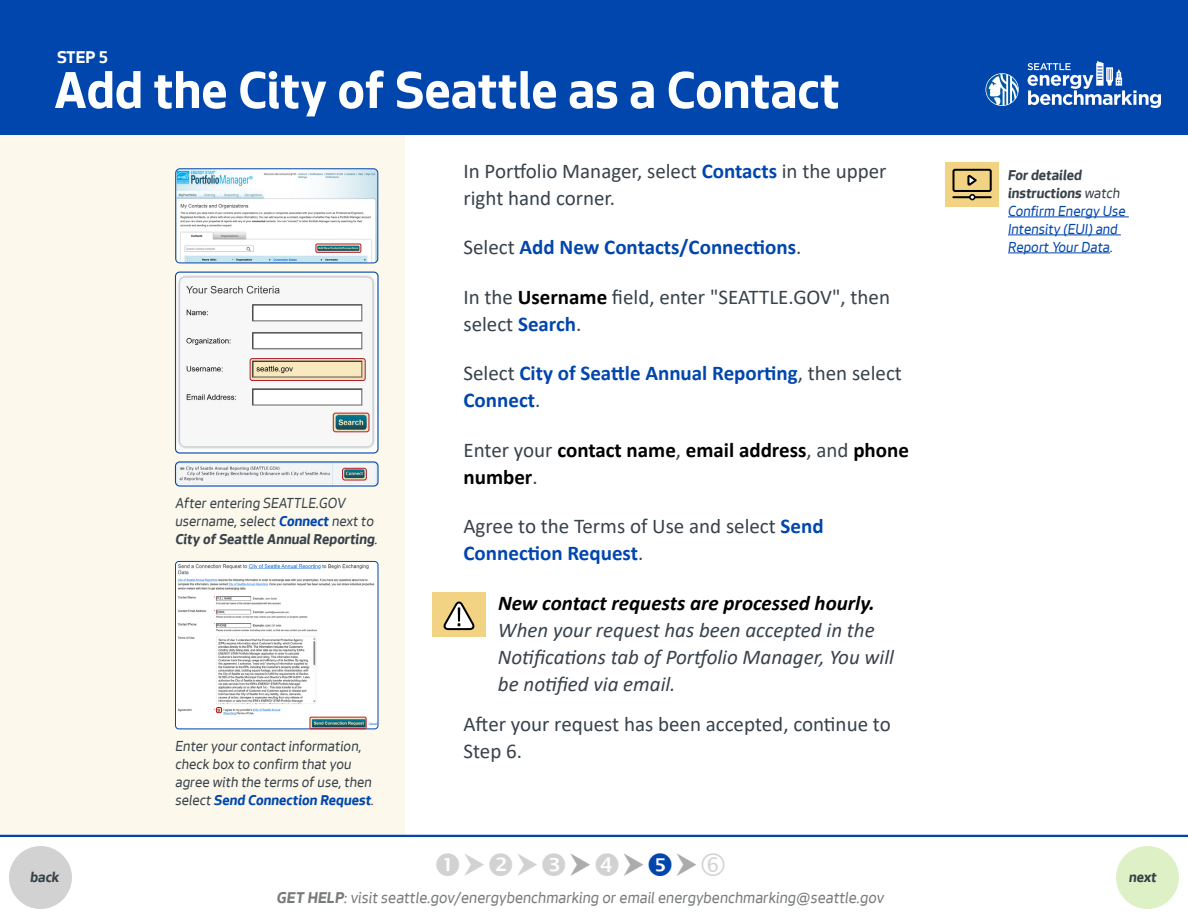
<style>
.page{position:relative;width:1188px;height:918px;background:#fff}
.page>*{position:absolute;margin:0;border:0;box-sizing:border-box;transform-origin:0 0}
.Headline{font:700 54px "Seattle Text";color:#fff}
.Body_Checkbox{font:21px/27px "Calibri";color:#37424a}
.Body_Alert{font:italic 21px/27px "Calibri";color:#37424a}
.Body_Checkbox-2{font:700 21px/27px "Calibri";color:#0046ad}
.Body_Checkbox-3{font:700 21px/27px "Calibri";color:#000}
.Step__above_Headline{font:700 18px "Seattle Text";color:#fff}
.Help_Desk__footer{font:italic 16.5px "Seattle Text";color:#787b7d}
.Caption_Tip{font:italic 15px/18px "Seattle Text";color:#37424a}
.Tip{font:italic 15px/18px "Seattle Text";color:#0046ad}
.t1{font:italic 700 15px "Seattle Text";color:#37424a}
.s1{font-weight:700;color:#0046ad}
.s2{font-weight:700}
.s3{font-weight:400;color:#37424a}
.s4{font-weight:700;color:#000}
.s5{font-weight:700;color:#37424a}
.s6{color:#37424a}
</style>
<div class="page">
<div style="left:1116px;top:846px;width:63px;height:63px;background:#def0c5;border-radius:50%"></div>
<div style="left:9px;top:846px;width:63px;height:63px;background:#d1d2d1;border-radius:50%"></div>
<div style="left:0;top:135px;width:405px;height:702px;background:#fdf8ec"></div>
<div style="left:0;top:0;width:1188px;height:135px;background:#0046ad"></div>
<hr style="left:0;top:835px;width:1188px;height:2px;background:#0046ad">
<svg style="left:986px;top:73px;width:33px;height:33px"></svg>
<svg style="left:1028px;top:61px;width:133px;height:47px"></svg>
<img style="left:176px;top:561px;width:202px;height:168px">
<div style="left:175px;top:561px;width:203px;height:168px;border:1px solid #0046ad;border-radius:3px"></div>
<svg style="left:216px;top:707px;width:6px;height:6px"></svg>
<svg style="left:310px;top:717px;width:56px;height:12px"></svg>
<div style="left:310px;top:717px;width:56px;height:12px;border:1px solid #b21e28"></div>
<img style="left:176px;top:170px;width:202px;height:93px">
<div style="left:175px;top:168px;width:203px;height:95px;border:1px solid #0046ad;border-radius:4px"></div>
<svg style="left:316px;top:244px;width:45px;height:8px"></svg>
<div style="left:316px;top:244px;width:45px;height:9px;border:1px solid #b21e28"></div>
<img style="left:176px;top:272px;width:201px;height:180px">
<div style="left:175px;top:272px;width:204px;height:182px;border:1px solid #0046ad;border-radius:4px"></div>
<svg style="left:333px;top:413px;width:36px;height:19px"></svg>
<div style="left:333px;top:413px;width:36px;height:19px;border:1px solid #b21e28;border-radius:2px"></div>
<svg style="left:250px;top:359px;width:115px;height:22px;background:#d6c9a7"></svg>
<div style="left:250px;top:358px;width:116px;height:23px;border:1px solid #b21e28;border-radius:2px"></div>
<img style="left:177px;top:463px;width:200px;height:22px">
<div style="left:175px;top:461px;width:204px;height:26px;border:1px solid #0046ad;border-radius:4px"></div>
<svg style="left:343px;top:468px;width:23px;height:12px"></svg>
<div style="left:342px;top:468px;width:25px;height:12px;border:1px solid #b21e28;border-radius:2px"></div>
<hr style="left:1008px;top:217px;width:121px;height:1px;background:#0046ad">
<hr style="left:1008px;top:235px;width:113px;height:1px;background:#0046ad">
<hr style="left:1008px;top:253px;width:102px;height:1px;background:#0046ad">
<div style="left:945px;top:162px;width:54px;height:45px;background:#f2d383"></div>
<div style="left:952px;top:169px;width:40px;height:23px;border:2px solid #000;border-radius:2px"></div>
<svg style="left:967px;top:175px;width:10px;height:11px"></svg>
<hr style="left:953px;top:196px;width:38px;height:2px;background:#000">
<svg style="left:969px;top:194px;width:6px;height:6px"></svg>
<div style="left:432px;top:592px;width:54px;height:45px;background:#f2d383"></div>
<svg style="left:443px;top:602px;width:32px;height:29px"></svg>
<p class="Step__above_Headline" style="left:57px;top:45px;width:52px">STEP 5</p>
<p class="Headline" style="left:54px;top:53px;width:787px">Add the City of Seattle as a Contact</p>
<p class="Caption_Tip" style="left:176px;top:494px;width:204px">After entering SEATTLE.GOV username, select <span class="s1">Connect</span> next to<br><span class="s2">City of Seattle Annual Reporting</span>.</p>
<p class="Caption_Tip" style="left:176px;top:737px;width:200px">Enter your contact information, check box to confirm that you agree with the terms of use, then select <span class="s1">Send Connection Request</span>.</p>
<p class="Body_Checkbox" style="left:464px;top:157px;width:425px">In Portfolio Manager, select <span class="s1">Contacts</span> in the upper right hand corner.</p>
<p class="Body_Checkbox-2" style="left:464px;top:234px;width:339px"><span class="s3">Select</span> Add New Contacts/Connections<span class="s3">.</span></p>
<p class="Body_Checkbox" style="left:464px;top:283px;width:428px">In the <span class="s4">Username</span> field, enter "SEATTLE.GOV", then select <span class="s1">Search</span>.</p>
<p class="Body_Checkbox-2" style="left:463px;top:360px;width:440px"><span class="s3">Select</span> City of Seattle Annual Reporting<span class="s3">, then select<br></span>Connect<span class="s3">.</span></p>
<p class="Body_Checkbox-3" style="left:464px;top:436px;width:447px"><span class="s3">Enter your</span> contact name<span class="s3">,</span> email address<span class="s3">, and</span> phone number<span class="s3">.</span></p>
<p class="Body_Checkbox" style="left:463px;top:512px;width:362px">Agree to the Terms of Use and select <span class="s1">Send<br>Connection Request</span>.</p>
<p class="Body_Alert" style="left:498px;top:588px;width:397px"><span class="s4">New contact requests are processed hourly.<br></span>When your request has been accepted in the Notifications tab of Portfolio Manager, You will be notified via email.</p>
<p class="Body_Checkbox" style="left:464px;top:710px;width:429px">After your request has been accepted, continue to<br>Step 6.</p>
<p class="Tip" style="left:1008px;top:165px;width:119px"><span class="s5">For detailed instructions</span> <span class="s6">watch<br></span>Confirm Energy Use<br>Intensity (EUI) and<br>Report Your Data<span class="s6">.</span></p>
<p class="t1" style="left:30px;top:867px;width:31px">back</p>
<p class="t1" style="left:1129px;top:867px;width:29px">next</p>
<p class="Help_Desk__footer" style="left:277px;top:887px;width:609px"><span class="s2">GET HELP</span>: visit seattle.gov/energybenchmarking or email energybenchmarking@seattle.gov</p>
</div>
